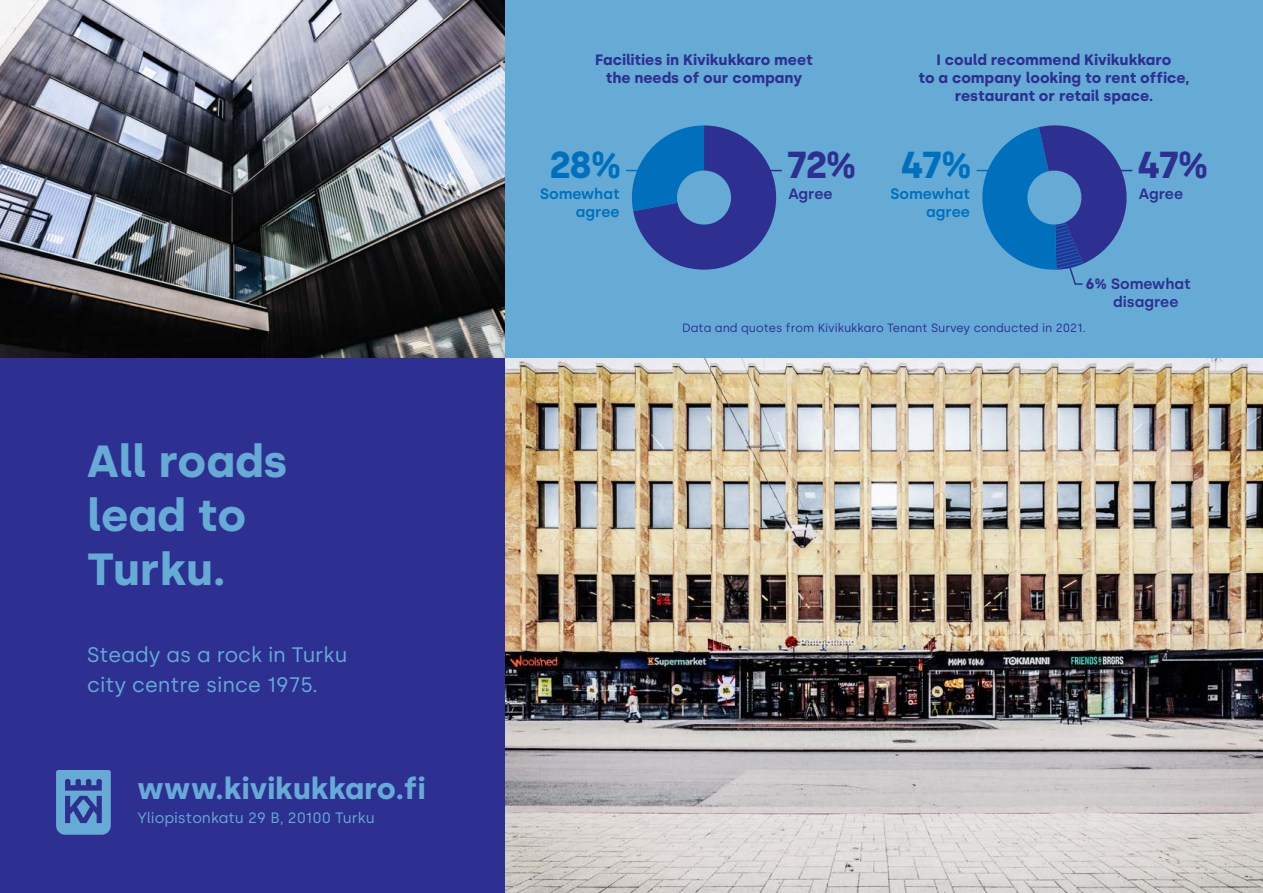
<style>
.page{position:relative;width:1263px;height:893px;background:#fff}
.page>*{position:absolute;margin:0;border:0;box-sizing:border-box;transform-origin:0 0}
.t1{font:700 45px/54px "Silka";color:#66abd6}
.t2{font:700 37.5px "Silka";color:#2e3091}
.t3{font:700 37.5px "Silka";color:#0070bd}
.t4{font:700 30px "Silka";color:#66abd6}
.t5{font:21px/30px "Silka";color:#66abd6}
.t6{font:700 15px/18px "Silka";color:#2e3091;text-align:center}
.t7{font:15px "Silka";color:#66abd6}
.t8{font:600 15px/18px "Silka";color:#2e3091}
.t9{font:600 15px/18px "Silka";color:#0070bd;text-align:right}
.t10{font:12px "Silka";color:#2e3091}
.s1{color:#0070bd}
.s2{font-weight:700}
</style>
<div class="page">
<div style="left:0;top:357px;width:505px;height:536px;background:#2e3091"></div>
<img style="left:505px;top:357px;width:758px;height:536px">
<img style="left:0;top:0;width:505px;height:357px">
<div style="left:505px;top:0;width:758px;height:357px;background:#66abd6"></div>
<svg style="left:56px;top:770px;width:55px;height:65px"></svg>
<svg style="left:626px;top:125px;width:156px;height:145px"></svg>
<svg style="left:976px;top:125px;width:157px;height:160px"></svg>
<h1 class="t1" style="left:87px;top:434px;width:202px">All roads lead to<br>Turku.</h1>
<h3 class="t5" style="left:87px;top:640px;width:261px">Steady as a rock in Turku city centre since 1975.</h3>
<h3 class="t4" style="left:137px;top:770px;width:289px">www.kivikukkaro.fi</h3>
<p class="t7" style="left:137px;top:809px;width:239px">Yliopistonkatu 29 B, 20100 Turku</p>
<p class="t6" style="left:595px;top:51px;width:219px">Facilities in Kivikukkaro meet the needs of our company</p>
<p class="t6" style="left:918px;top:51px;width:272px">I could recommend Kivikukkaro<br>to a company looking to rent office, restaurant or retail space.</p>
<h2 class="t3" style="left:549px;top:143px;width:74px">28%</h2>
<h2 class="t2" style="left:786px;top:143px;width:187px">72% <span class="s1">47%</span></h2>
<h2 class="t2" style="left:1137px;top:143px;width:74px">47%</h2>
<p class="t9" style="left:540px;top:185px;width:81px">Somewhat</p>
<p class="t8" style="left:788px;top:185px;width:46px">Agree</p>
<p class="t8" style="left:1139px;top:185px;width:46px">Agree</p>
<p class="t9" style="left:576px;top:203px;width:45px">agree</p>
<p class="t9" style="left:890px;top:185px;width:81px">Somewhat agree</p>
<p class="t8" style="left:1113px;top:275px;width:79px;text-indent:-28px"><span class="s2">6%</span> Somewhat disagree</p>
<p class="t10" style="left:682px;top:321px;width:405px">Data and quotes from Kivikukkaro Tenant Survey conducted in 2021.</p>
</div>
